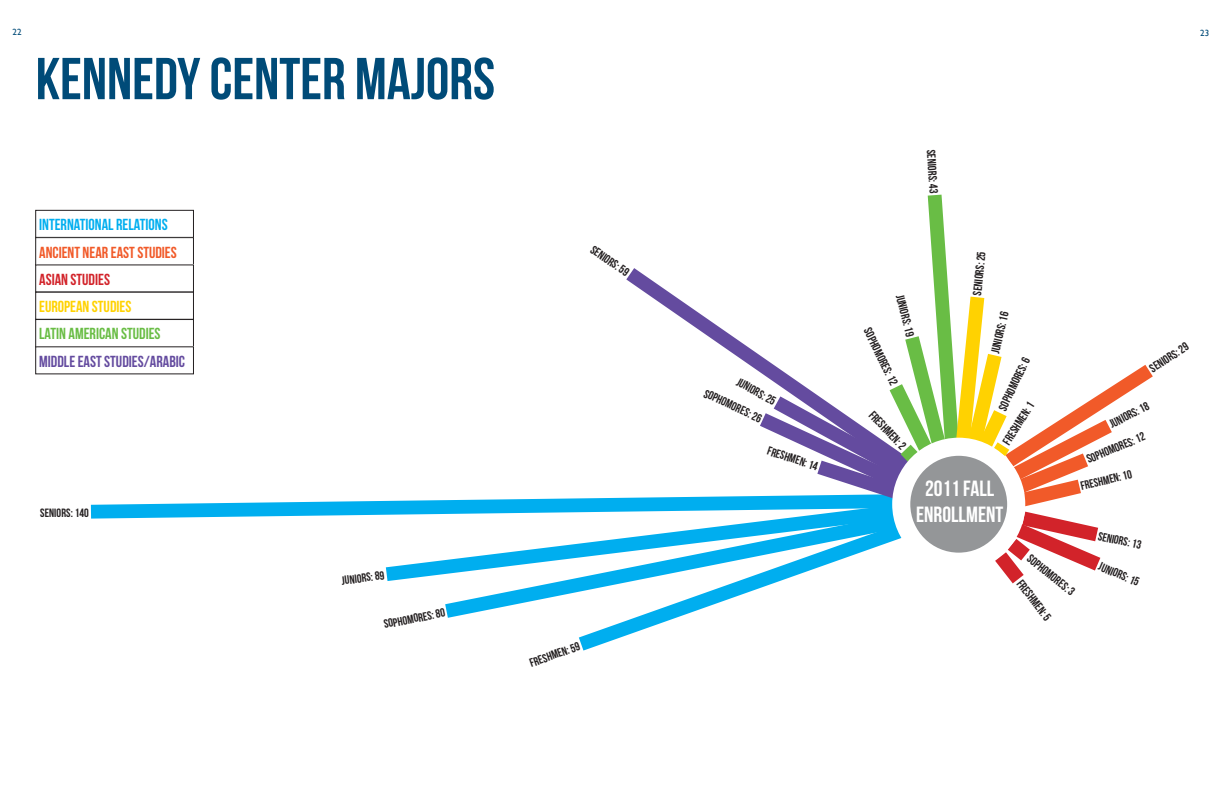
<style>
.page{position:relative;width:1224px;height:792px;background:#fff}
.page>*{position:absolute;margin:0;border:0;box-sizing:border-box;transform-origin:0 0}
.t1{font:59px "Bebas Neue";color:#004b78}
.t2{font:22px "Bebas Neue";color:#fff}
.t3{font:16px "Bebas Neue";color:#644b9f}
.t4{font:16px "Bebas Neue";color:#00aeef}
.t5{font:16px "Bebas Neue";color:#f15a29}
.t6{font:16px "Bebas Neue";color:#69bd45}
.t7{font:16px "Bebas Neue";color:#ffd201}
.t8{font:16px "Bebas Neue";color:#d2232a}
.t9{font:12px "Bebas Neue";color:#231f20}
.t10{font:9px "Gill Sans";color:#004b78}
</style>
<div class="page">
<svg style="left:445px;top:583px;width:134px;height:35px"></svg>
<svg style="left:579px;top:583px;width:195px;height:68px"></svg>
<div style="left:35px;top:210px;width:159px;height:28px;border:1px solid #231f20"></div>
<div style="left:35px;top:237px;width:159px;height:28px;border:1px solid #231f20"></div>
<div style="left:35px;top:319px;width:159px;height:28px;border:1px solid #231f20"></div>
<svg style="left:91px;top:195px;width:1062px;height:388px"></svg>
<div style="left:892px;top:438px;width:133px;height:133px;background:#fff;border-radius:50%"></div>
<div style="left:910px;top:456px;width:97px;height:97px;background:#949698;border-radius:50%"></div>
<p class="t10" style="left:13px;top:27px;width:10px">22</p>
<p class="t10" style="left:1200px;top:27px;width:10px">23</p>
<p class="t1" style="left:36px;top:46px;width:461px">KENNEDY CENTER MAJORS</p>
<p class="t4" style="left:39px;top:216px;width:130px">INTERNATIONAL RELATIONS</p>
<p class="t5" style="left:39px;top:243px;width:139px">ANCIENT NEAR EAST STUDIES</p>
<p class="t8" style="left:39px;top:271px;width:72px">ASIAN STUDIES</p>
<p class="t7" style="left:39px;top:298px;width:94px">EUROPEAN STUDIES</p>
<p class="t6" style="left:39px;top:325px;width:123px">LATIN AMERICAN STUDIES</p>
<p class="t3" style="left:39px;top:352px;width:147px">MIDDLE EAST STUDIES/ARABIC</p>
<p class="t9" style="left:40px;top:507px;width:50px;rotate:-1deg">SENIORS: 140</p>
<p class="t9" style="left:341px;top:574px;width:44px;rotate:-7deg">JUNIORS: 89</p>
<p class="t9" style="left:383px;top:618px;width:64px;rotate:-11deg">SOPHOMORES: 80</p>
<p class="t9" style="left:596px;top:243px;width:45px;rotate:35deg">SENIORS: 59</p>
<p class="t9" style="left:528px;top:657px;width:54px;rotate:-20deg">FRESHMEN: 59</p>
<p class="t9" style="left:741px;top:375px;width:44px;rotate:29deg">JUNIORS: 25</p>
<p class="t9" style="left:708px;top:387px;width:64px;rotate:25deg">SOPHOMORES: 26</p>
<p class="t9" style="left:770px;top:444px;width:54px;rotate:18deg">FRESHMEN: 14</p>
<p class="t9" style="left:937px;top:149px;width:45px;rotate:86deg">SENIORS: 43</p>
<p class="t9" style="left:906px;top:293px;width:44px;rotate:76deg">JUNIORS: 19</p>
<p class="t9" style="left:873px;top:326px;width:64px;rotate:64deg">SOPHOMORES: 12</p>
<p class="t9" style="left:876px;top:408px;width:49px;rotate:46deg">FRESHMEN: 2</p>
<p class="t9" style="left:971px;top:294px;width:45px;rotate:-84deg">SENIORS: 25</p>
<p class="t9" style="left:989px;top:352px;width:44px;rotate:-77deg">JUNIORS: 16</p>
<p class="t9" style="left:996px;top:407px;width:59px;rotate:-65deg">SOPHOMORES: 6</p>
<p class="t9" style="left:1000px;top:440px;width:49px;rotate:-57deg">FRESHMEN: 1</p>
<p class="t2" style="left:925px;top:476px;width:71px">2011 FALL</p>
<p class="t2" style="left:916px;top:503px;width:89px">ENROLLMENT</p>
<p class="t9" style="left:1147px;top:364px;width:45px;rotate:-33deg">SENIORS: 29</p>
<p class="t9" style="left:1107px;top:419px;width:44px;rotate:-27deg">JUNIORS: 18</p>
<p class="t9" style="left:1085px;top:453px;width:64px;rotate:-22deg">SOPHOMORES: 12</p>
<p class="t9" style="left:1079px;top:479px;width:54px;rotate:-13deg">FRESHMEN: 10</p>
<p class="t9" style="left:1100px;top:529px;width:45px;rotate:13deg">SENIORS: 13</p>
<p class="t9" style="left:1033px;top:552px;width:59px;rotate:39deg">SOPHOMORES: 3</p>
<p class="t9" style="left:1025px;top:577px;width:49px;rotate:52deg">FRESHMEN: 5</p>
<p class="t9" style="left:1102px;top:560px;width:44px;rotate:23deg">JUNIORS: 15</p>
</div>
